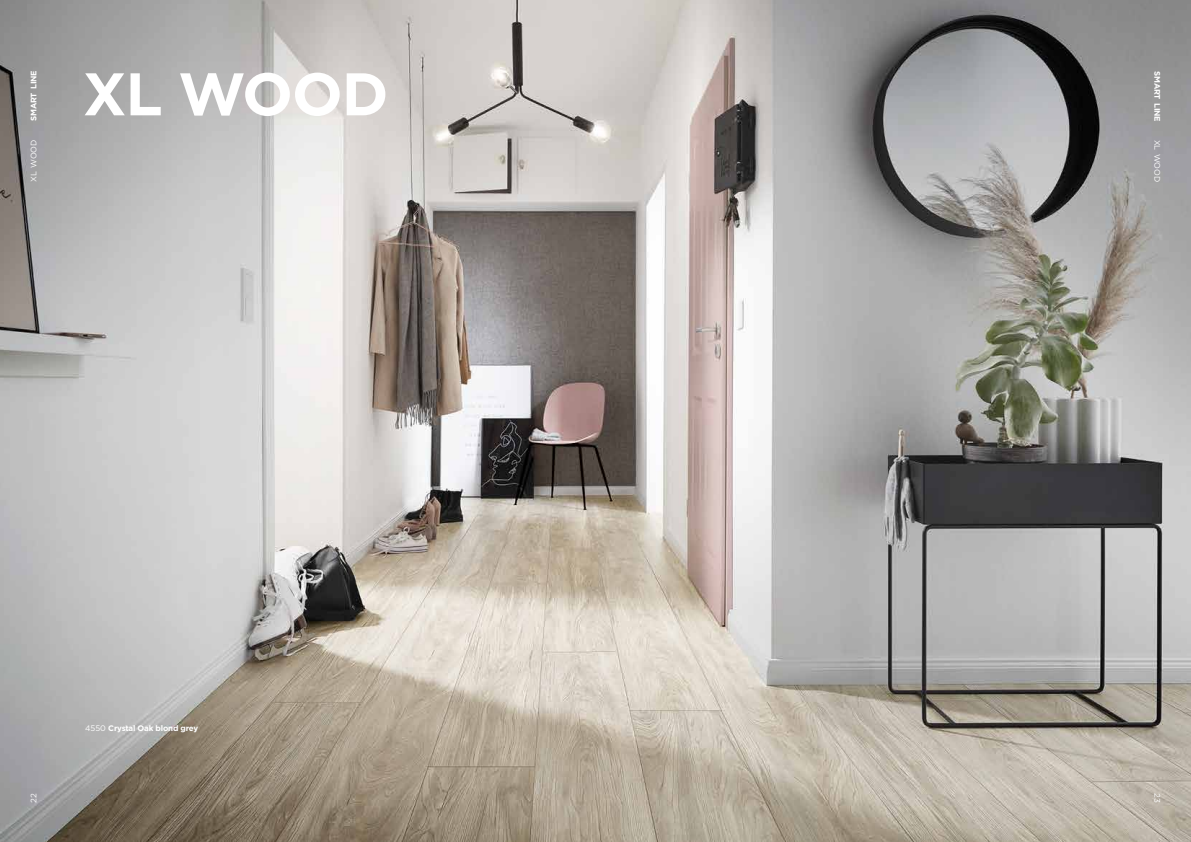
<style>
.page{position:relative;width:1191px;height:842px;background:#fff}
.page>*{position:absolute;margin:0;border:0;box-sizing:border-box;transform-origin:0 0}
.t1{font:700 60px "Gotham HTF";letter-spacing:-.02em;color:#fff}
.t2{font:700 8px "Gotham";letter-spacing:-.02em;color:#fff}
.t3{font:8px "Gotham";letter-spacing:-.005em;color:#fff}
.s1{font-weight:400}
</style>
<div class="page">
<img style="left:0;top:0;width:1191px;height:842px">
<p class="t2" style="left:28px;top:121px;width:52px;rotate:-90deg">SMART LINE</p>
<p class="t3" style="left:29px;top:182px;width:44px;rotate:-90deg">XL WOOD</p>
<p class="t3" style="left:1162px;top:140px;width:44px;rotate:90deg">XL WOOD</p>
<p class="t2" style="left:1162px;top:71px;width:52px;rotate:90deg">SMART LINE</p>
<h1 class="t1" style="left:83px;top:59px;width:307px">XL WOOD</h1>
<p class="t3" style="left:29px;top:803px;width:11px;rotate:-90deg">22</p>
<p class="t2" style="left:85px;top:723px;width:115px"><span class="s1">4550</span> Crystal Oak blond grey</p>
<p class="t3" style="left:1162px;top:793px;width:11px;rotate:90deg">23</p>
</div>
